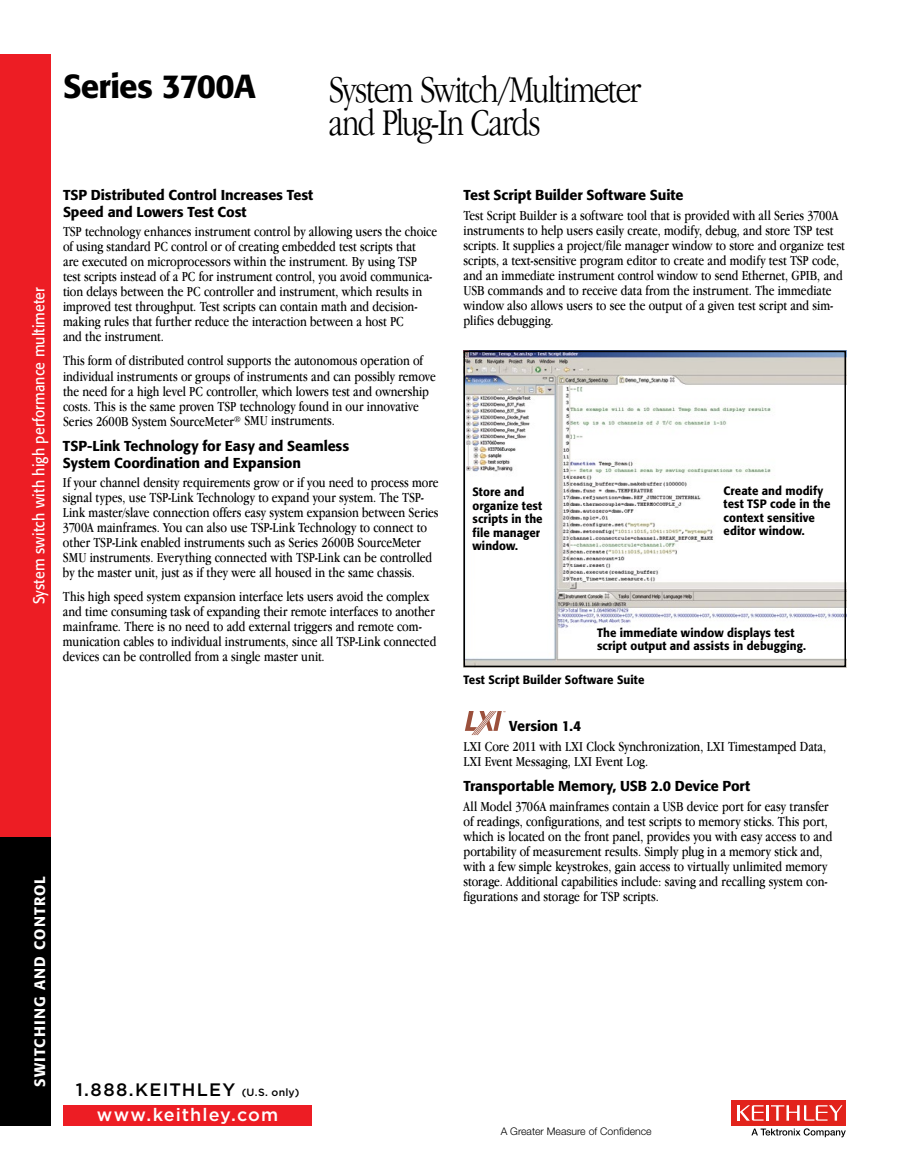
<style>
.page{position:relative;width:918px;height:1175px;background:#fff}
.page>*{position:absolute;margin:0;border:0;box-sizing:border-box;transform-origin:0 0}
.t1{font:300 condensed 39px/33px "Garamond IT Cby BT";letter-spacing:-.045em;color:#000}
.t2{font:500 33px "Formata";letter-spacing:-.03em;color:#000}
.t3{font:500 18px "Gotham";letter-spacing:.065em;color:#000}
.t4{font:500 18px "Gotham";letter-spacing:.06em;color:#fff}
.t5{font:15.75px "Formata";letter-spacing:.005em;color:#fff;scale:.9 1}
.t6{font:500 15px "Formata";letter-spacing:.075em;color:#fff}
.t7{font:condensed 14.25px/15px "Garamond IT Cby BT";color:#000}
.t8{font:500 14.25px/16.5px "Formata";letter-spacing:-.005em;color:#000}
.t9{font:500 12px/13.5px "Formata";letter-spacing:.005em;color:#000;scale:.95 1}
.t10{font:300 10.5px "Helvetica Neue";color:#000}
.s1{font-size:10.5px}
</style>
<div class="page">
<div style="left:0;top:54px;width:51px;height:783px;background:#ed1d24"></div>
<div style="left:0;top:837px;width:51px;height:288px;background:#000"></div>
<div style="left:63px;top:1104px;width:249px;height:21px;background:#ed1d24"></div>
<div style="left:732px;top:1100px;width:114px;height:25px;background:#e2231b"></div>
<hr style="left:766px;top:1105px;width:3px;height:15px;background:#fff">
<svg style="left:737px;top:1105px;width:27px;height:15px"></svg>
<svg style="left:771px;top:1105px;width:71px;height:15px"></svg>
<svg style="left:751px;top:1128px;width:95px;height:9px"></svg>
<svg style="left:465px;top:711px;width:40px;height:24px"></svg>
<img style="left:467px;top:354px;width:376px;height:310px">
<div style="left:464px;top:351px;width:382px;height:316px;border:2px solid #000"></div>
<h2 class="t2" style="left:63px;top:66px;width:194px">Series 3700A</h2>
<h1 class="t1" style="left:329px;top:73px;width:314px">System Switch/Multimeter and Plug-In Cards</h1>
<p class="t5" style="left:29px;top:604px;width:354px;rotate:-90deg">System switch with high performance multimeter</p>
<p class="t8" style="left:63px;top:187px;width:252px">TSP Distributed Control Increases Test<br>Speed and Lowers Test Cost</p>
<p class="t7" style="left:63px;top:224px;width:376px">TSP technology enhances instrument control by allowing users the choice of using standard PC control or of creating embedded test scripts that<br>are executed on microprocessors within the instrument. By using TSP test scripts instead of a PC for instrument control, you avoid communica&shy;tion delays between the PC controller and instrument, which results in improved test throughput. Test scripts can contain math and decision&shy;making rules that further reduce the interaction between a host PC<br>and the instrument.</p>
<p class="t7" style="left:63px;top:353px;width:374px">This form of distributed control supports the autonomous operation of individual instruments or groups of instruments and can possibly remove the need for a high level PC controller, which lowers test and ownership costs. This is the same proven TSP technology found in our innovative Series 2600B System SourceMeter<sup>®</sup> SMU instruments.</p>
<p class="t8" style="left:63px;top:437px;width:288px">TSP-Link Technology for Easy and Seamless<br>System Coordination and Expansion</p>
<p class="t7" style="left:63px;top:475px;width:377px">If your channel density requirements grow or if you need to process more signal types, use TSP-Link Technology to expand your system. The TSP-Link master/slave connection offers easy system expansion between Series 3700A mainframes. You can also use TSP-Link Technology to connect to other TSP-Link enabled instruments such as Series 2600B SourceMeter SMU instruments. Everything connected with TSP-Link can be controlled by the master unit, just as if they were all housed in the same chassis.</p>
<p class="t7" style="left:63px;top:589px;width:375px">This high speed system expansion interface lets users avoid the complex and time consuming task of expanding their remote interfaces to another mainframe. There is no need to add external triggers and remote com&shy;munication cables to individual instruments, since all TSP-Link connected devices can be controlled from a single master unit.</p>
<p class="t6" style="left:30px;top:1087px;width:213px;rotate:-90deg">SWITCHING AND CONTROL</p>
<p class="t3" style="left:76px;top:1079px;width:225px">1.888.KEITHLEY <span class="s1">(U.S. only)</span></p>
<p class="t4" style="left:97px;top:1104px;width:183px">www.keithley.com</p>
<p class="t8" style="left:463px;top:187px;width:222px">Test Script Builder Software Suite</p>
<p class="t7" style="left:463px;top:208px;width:383px">Test Script Builder is a software tool that is provided with all Series 3700A instruments to help users easily create, modify, debug, and store TSP test scripts. It supplies a project/file manager window to store and organize test scripts, a text-sensitive program editor to create and modify test TSP code, and an immediate instrument control window to send Ethernet, GPIB, and USB commands and to receive data from the instrument. The immediate window also allows users to see the output of a given test script and sim&shy;plifies debugging.</p>
<p class="t9" style="left:473px;top:485px;width:75px">Store and organize test scripts in the file manager window.</p>
<p class="t9" style="left:724px;top:483px;width:114px">Create and modify test TSP code in the context sensitive editor window.</p>
<p class="t9" style="left:597px;top:626px;width:222px">The immediate window displays test script output and assists in debugging.</p>
<p class="t9" style="left:464px;top:672px;width:192px">Test Script Builder Software Suite</p>
<p class="t8" style="left:509px;top:717px;width:74px">Version 1.4</p>
<p class="t7" style="left:464px;top:738px;width:364px">LXI Core 2011 with LXI Clock Synchronization, LXI Timestamped Data,<br>LXI Event Messaging, LXI Event Log.</p>
<p class="t8" style="left:464px;top:777px;width:167px">Transportable Memory, USB</p>
<p class="t8" style="left:651px;top:777px;width:101px">2.0 Device Port</p>
<p class="t7" style="left:464px;top:798px;width:370px">All Model 3706A mainframes contain a USB device port for easy transfer of readings, configurations, and test scripts to memory sticks. This port, which is located on the front panel, provides you with easy access to and portability of measurement results. Simply plug in a memory stick and, with a few simple keystrokes, gain access to virtually unlimited memory storage. Additional capabilities include: saving and recalling system con&shy;figurations and storage for TSP scripts.</p>
<p class="t10" style="left:501px;top:1125px;width:152px">A Greater Measure of Confidence</p>
</div>
